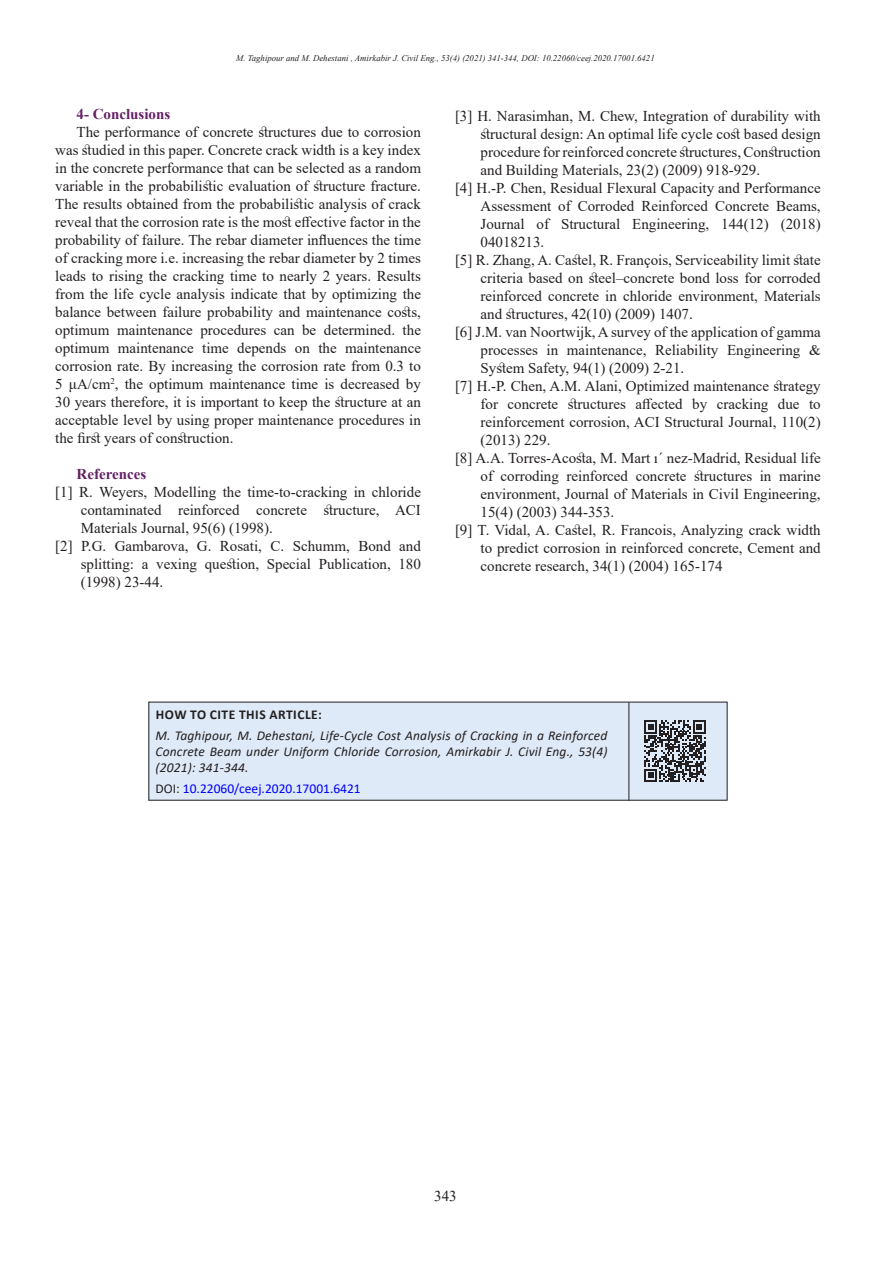
<style>
.page{position:relative;width:893px;height:1263px;background:#fff}
.page>*{position:absolute;margin:0;border:0;box-sizing:border-box;transform-origin:0 0}
.EndNote_Bibliography{font:15px/18px "Times New Roman";color:#231f20;text-align:justify}
.متن_اصلی_انگلیسی{font:15px/18px "Times New Roman";color:#231f20;text-align:justify}
.تیتر_1_انگلیسی{font:700 15px "Times New Roman";color:#632065}
.t1{font:italic 13.5px/16.2px "Calibri";letter-spacing:.01em;color:#231f20;text-align:justify}
.t2{font:13.5px "Calibri";color:#00f}
.t3{font:700 13.5px "Calibri";letter-spacing:.04em;color:#231f20}
.t4{font:italic 8.7px "Times New Roman";color:#231f20}
.s1{color:#231f20}
</style>
<div class="page">
<div style="left:149px;top:702px;width:578px;height:98px;background:#deeaf7"></div>
<hr style="left:628px;top:702px;width:1px;height:99px;background:#231f20">
<svg style="left:644px;top:720px;width:62px;height:62px"></svg>
<p class="t4" style="left:236px;top:52px;width:420px">M. Taghipour and M. Dehestani , Amirkabir J. Civil Eng., 53(4) (2021) 341-344, DOI: 10.22060/ceej.2020.17001.6421</p>
<p class="تیتر_1_انگلیسی" style="left:77px;top:103px;width:95px">4- Conclusions</p>
<p class="EndNote_Bibliography" style="left:55px;top:122px;width:367px;text-indent:21px">The performance of concrete structures due to corrosion was studied in this paper. Concrete crack width is a key index in the concrete performance that can be selected as a random variable in the probabilistic evaluation of structure fracture.<br>The results obtained from the probabilistic analysis of crack reveal that the corrosion rate is the most effective factor in the probability of failure. The rebar diameter influences the time of cracking more i.e. increasing the rebar diameter by 2 times leads to rising the cracking time to nearly 2 years. Results from the life cycle analysis indicate that by optimizing the balance between failure probability and maintenance costs, optimum maintenance procedures can be determined. the optimum maintenance time depends on the maintenance corrosion rate. By increasing the corrosion rate from 0.3 to 5 μA/cm<sup>2</sup>, the optimum maintenance time is decreased by 30 years therefore, it is important to keep the structure at an acceptable level by using proper maintenance procedures in the first years of construction.</p>
<p class="تیتر_1_انگلیسی" style="left:77px;top:463px;width:71px">References</p>
<p class="EndNote_Bibliography" style="left:81px;top:482px;width:342px;text-indent:-26px">[1] R. Weyers, Modelling the time-to-cracking in chloride contaminated reinforced concrete structure, ACI Materials Journal, 95(6) (1998).</p>
<p class="EndNote_Bibliography" style="left:81px;top:536px;width:342px;text-indent:-26px">[2] P.G. Gambarova, G. Rosati, C. Schumm, Bond and splitting: a vexing question, Special Publication, 180 (1998) 23-44.</p>
<p class="EndNote_Bibliography" style="left:480px;top:106px;width:342px;text-indent:-26px">[3] H. Narasimhan, M. Chew, Integration of durability with structural design: An optimal life cycle cost based design procedure for reinforced concrete structures, Construction and Building Materials, 23(2) (2009) 918-929.</p>
<p class="EndNote_Bibliography" style="left:480px;top:178px;width:342px;text-indent:-26px">[4] H.-P. Chen, Residual Flexural Capacity and Performance Assessment of Corroded Reinforced Concrete Beams, Journal of Structural Engineering, 144(12) (2018)<br>04018213.</p>
<p class="EndNote_Bibliography" style="left:480px;top:250px;width:342px;text-indent:-26px">[5] R. Zhang, A. Castel, R. François, Serviceability limit state criteria based on steel–concrete bond loss for corroded reinforced concrete in chloride environment, Materials and structures, 42(10) (2009) 1407.</p>
<p class="EndNote_Bibliography" style="left:480px;top:322px;width:342px;text-indent:-26px">[6] J.M. van Noortwijk, A survey of the application of gamma processes in maintenance, Reliability Engineering &amp; System Safety, 94(1) (2009) 2-21.</p>
<p class="EndNote_Bibliography" style="left:480px;top:376px;width:342px;text-indent:-26px">[7] H.-P. Chen, A.M. Alani, Optimized maintenance strategy for concrete structures affected by cracking due to reinforcement corrosion, ACI Structural Journal, 110(2) (2013) 229.</p>
<p class="EndNote_Bibliography" style="left:480px;top:448px;width:342px;text-indent:-26px">[8] A.A. Torres-Acosta, M. Mart ı´ nez-Madrid, Residual life of corroding reinforced concrete structures in marine environment, Journal of Materials in Civil Engineering, 15(4) (2003) 344-353.</p>
<p class="متن_اصلی_انگلیسی" style="left:480px;top:520px;width:342px;text-indent:-26px">[9] T. Vidal, A. Castel, R. Francois, Analyzing crack width to predict corrosion in reinforced concrete, Cement and concrete research, 34(1) (2004) 165-174</p>
<p class="t3" style="left:156px;top:705px;width:167px">HOW TO CITE THIS ARTICLE:</p>
<p class="t1" style="left:156px;top:726px;width:453px">M. Taghipour, M. Dehestani, Life-Cycle Cost Analysis of Cracking in a Reinforced Concrete Beam under Uniform Chloride Corrosion, Amirkabir J. Civil Eng., 53(4) (2021): 341-344.</p>
<p class="t2" style="left:156px;top:779px;width:207px"><span class="s1">DOI:</span> 10.22060/ceej.2020.17001.6421</p>
<p class="EndNote_Bibliography" style="left:434px;top:1186px;width:24px">343</p>
</div>
